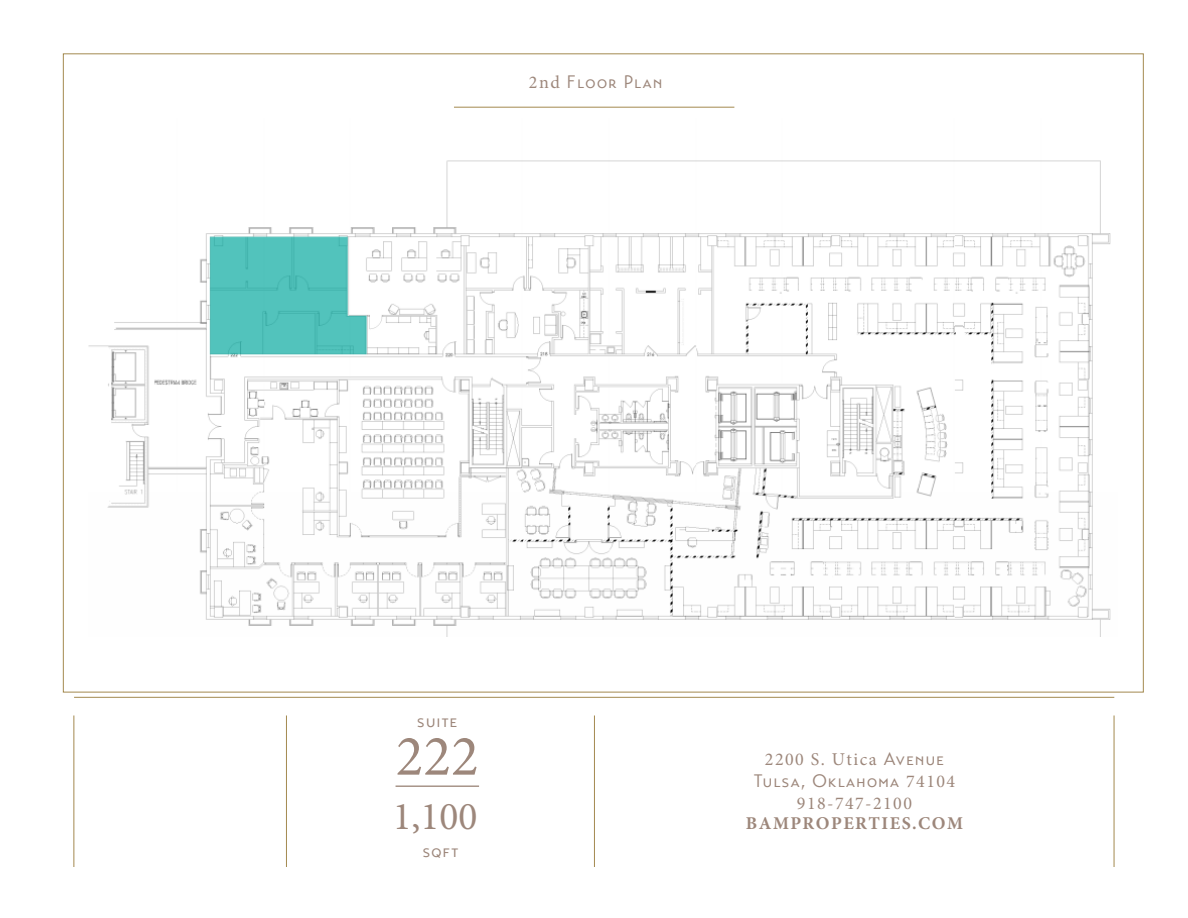
<style>
.page{position:relative;width:1188px;height:918px;background:#fff}
.page>*{position:absolute;margin:0;border:0;box-sizing:border-box;transform-origin:0 0}
.t1{font:57.75px "Minion Pro";color:#9d877b}
.t2{font:39.45px "Minion Pro";color:#9d877b}
.t3{font:18px "Transat Standard";letter-spacing:.08em;color:#9d877b}
.t4{font:18px "Minion Pro";letter-spacing:.08em;color:#9d877b}
.t5{font:700 18px "Minion Pro";letter-spacing:.08em;color:#9d877b}
.s1{font-family:"Minion Pro"}
.s2{font-family:"Transat Standard"}
</style>
<div class="page">
<hr style="left:74px;top:697px;width:1040px;height:1px;background:#a3894f">
<hr style="left:454px;top:107px;width:280px;height:1px;background:#a3894f">
<hr style="left:396px;top:786px;width:83px;height:1px;background:#9d877b">
<hr style="left:594px;top:716px;width:1px;height:151px;background:#a3894f">
<hr style="left:286px;top:716px;width:1px;height:151px;background:#a3894f">
<hr style="left:74px;top:716px;width:1px;height:151px;background:#a3894f">
<hr style="left:1114px;top:716px;width:1px;height:151px;background:#a3894f">
<img style="left:88px;top:160px;width:1023px;height:476px">
<p class="t3" style="left:529px;top:71px;width:135px"><span class="s1">2nd</span> Floor Plan</p>
<p class="t3" style="left:417px;top:711px;width:42px">suite</p>
<h1 class="t1" style="left:396px;top:718px;width:85px">222</h1>
<h2 class="t2" style="left:393px;top:790px;width:86px">1,100</h2>
<p class="t3" style="left:423px;top:840px;width:37px">sqft</p>
<p class="t4" style="left:765px;top:748px;width:181px">2200 S. Utica <span class="s2">Avenue</span></p>
<p class="t3" style="left:754px;top:770px;width:203px">Tulsa, Oklahoma <span class="s1">74104</span></p>
<p class="t4" style="left:797px;top:791px;width:117px">918-747-2100</p>
<p class="t5" style="left:746px;top:811px;width:219px">BAMPROPERTIES.COM</p>
</div>
